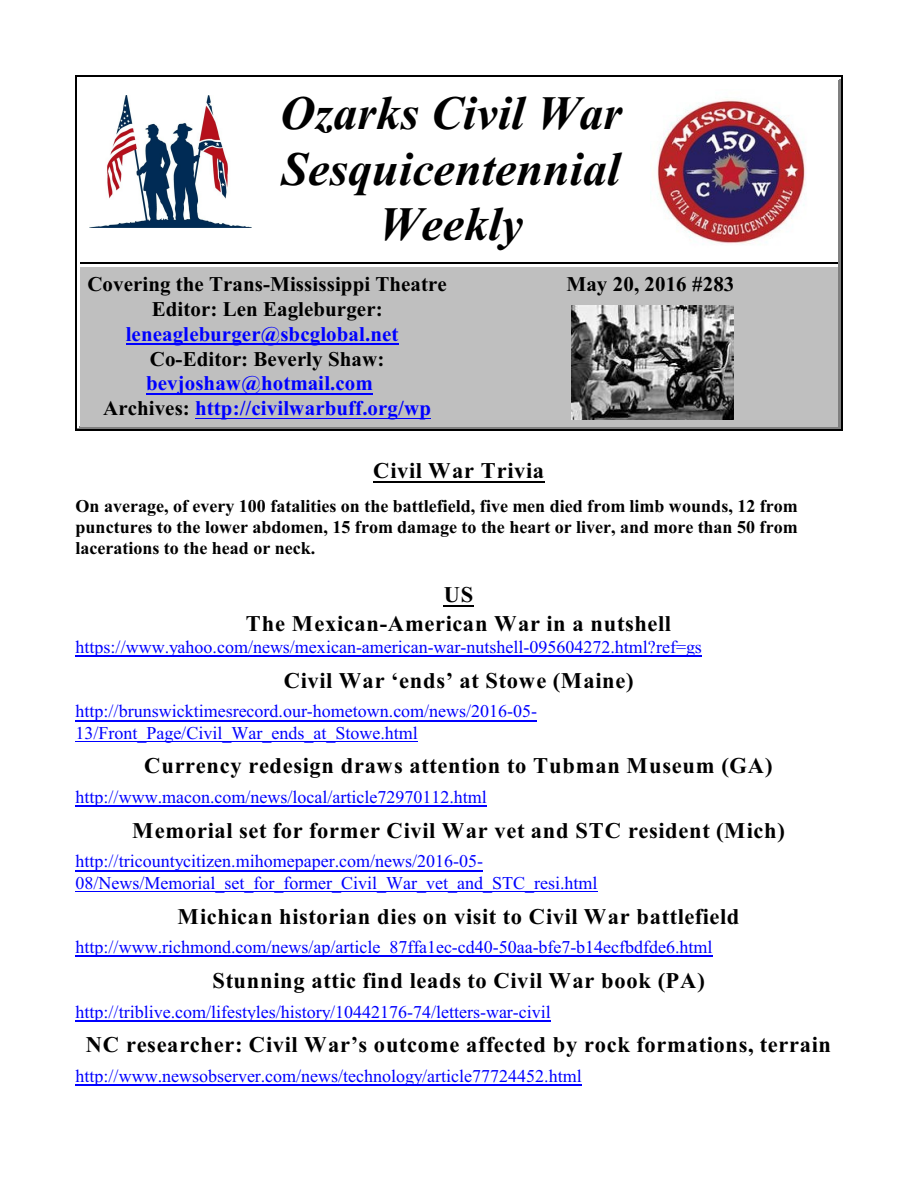
<style>
.page{position:relative;width:918px;height:1188px;background:#fff}
.page>*{position:absolute;margin:0;border:0;box-sizing:border-box;transform-origin:0 0}
.t1{font:italic 700 48px/55.2px "Times New Roman";color:#000;text-align:center}
.t2{font:700 22.5px/28.2px "Times New Roman";letter-spacing:.03em;color:#000;text-align:center}
.t3{font:700 21px/24.9px "Times New Roman";color:#000;text-align:center}
.t4{font:700 21px/24.9px "Times New Roman";color:#00f}
.t5{font:18px/21.3px "Times New Roman";color:#00f}
.t6{font:700 18px/21.3px "Times New Roman";color:#000;text-align:justify}
.s1{color:#000}
</style>
<div class="page">
<hr style="left:838px;top:78px;width:1px;height:184px;background:#808080">
<hr style="left:78px;top:78px;width:761px;height:2px;background:#fff">
<hr style="left:840px;top:77px;width:1px;height:185px;background:#808080">
<hr style="left:77px;top:77px;width:764px;height:1px;background:#fff">
<hr style="left:76px;top:76px;width:1px;height:186px;background:#000">
<hr style="left:841px;top:76px;width:1px;height:186px;background:#000">
<hr style="left:76px;top:76px;width:766px;height:1px;background:#000">
<hr style="left:78px;top:427px;width:381px;height:1px;background:#808080">
<hr style="left:77px;top:428px;width:382px;height:1px;background:#808080">
<hr style="left:76px;top:262px;width:1px;height:169px;background:#000">
<hr style="left:76px;top:429px;width:383px;height:2px;background:#000">
<div style="left:80px;top:265px;width:379px;height:161px;background:#bfbfbf"></div>
<hr style="left:80px;top:265px;width:379px;height:1px;background:#fff">
<hr style="left:80px;top:262px;width:379px;height:1px;background:#000">
<hr style="left:838px;top:264px;width:1px;height:164px;background:#808080">
<hr style="left:459px;top:427px;width:380px;height:1px;background:#808080">
<hr style="left:840px;top:262px;width:1px;height:167px;background:#808080">
<hr style="left:459px;top:428px;width:382px;height:1px;background:#808080">
<hr style="left:841px;top:262px;width:1px;height:169px;background:#000">
<hr style="left:459px;top:429px;width:383px;height:2px;background:#000">
<div style="left:459px;top:265px;width:379px;height:161px;background:#bfbfbf"></div>
<hr style="left:459px;top:265px;width:379px;height:1px;background:#fff">
<hr style="left:459px;top:262px;width:379px;height:1px;background:#000">
<hr style="left:126px;top:344px;width:273px;height:1px;background:#00f">
<hr style="left:146px;top:393px;width:227px;height:2px;background:#00f">
<hr style="left:195px;top:418px;width:236px;height:1px;background:#00f">
<hr style="left:373px;top:482px;width:172px;height:1px;background:#000">
<hr style="left:444px;top:606px;width:30px;height:1px;background:#000">
<hr style="left:76px;top:656px;width:626px;height:1px;background:#00f">
<hr style="left:76px;top:720px;width:461px;height:1px;background:#00f">
<hr style="left:76px;top:741px;width:342px;height:1px;background:#00f">
<hr style="left:76px;top:806px;width:411px;height:1px;background:#00f">
<hr style="left:76px;top:870px;width:407px;height:1px;background:#00f">
<hr style="left:76px;top:891px;width:522px;height:1px;background:#00f">
<hr style="left:76px;top:956px;width:637px;height:1px;background:#00f">
<hr style="left:76px;top:1020px;width:475px;height:1px;background:#00f">
<hr style="left:76px;top:1085px;width:506px;height:1px;background:#00f">
<img style="left:650px;top:99px;width:156px;height:146px">
<img style="left:92px;top:96px;width:158px;height:131px">
<img style="left:572px;top:305px;width:162px;height:115px">
<h1 class="t1" style="left:280px;top:91px;width:344px">Ozarks Civil War<br>Sesquicentennial<br>Weekly</h1>
<p class="t3" style="left:87px;top:274px;width:361px">Covering the Trans-Mississippi Theatre<br>Editor: Len Eagleburger:</p>
<p class="t4" style="left:126px;top:323px;width:274px">leneagleburger@sbcglobal.net</p>
<p class="t3" style="left:150px;top:348px;width:236px">Co-Editor: Beverly Shaw:</p>
<p class="t4" style="left:103px;top:373px;width:329px;text-indent:43px">bevjoshaw@hotmail.com<br><span class="s1">Archives:</span> http://civilwarbuff.org/wp</p>
<p class="t3" style="left:567px;top:274px;width:169px">May 20, 2016 #283</p>
<p class="t2" style="left:373px;top:459px;width:172px">Civil War Trivia</p>
<p class="t6" style="left:76px;top:497px;width:724px">On average, of every 100 fatalities on the battlefield, five men died from limb wounds, 12 from punctures to the lower abdomen, 15 from damage to the heart or liver, and more than 50 from lacerations to the head or neck.</p>
<p class="t2" style="left:246px;top:583px;width:427px">US<br>The Mexican-American War in a nutshell</p>
<p class="t5" style="left:76px;top:638px;width:628px">https://www.yahoo.com/news/mexican-american-war-nutshell-095604272.html?ref=gs</p>
<p class="t2" style="left:284px;top:668px;width:351px">Civil War ‘ends’ at Stowe (Maine)</p>
<p class="t5" style="left:76px;top:702px;width:463px">http://brunswicktimesrecord.our-hometown.com/news/2016-05-<br>13/Front_Page/Civil_War_ends_at_Stowe.html</p>
<p class="t2" style="left:144px;top:754px;width:630px">Currency redesign draws attention to Tubman Museum (GA)</p>
<p class="t5" style="left:76px;top:788px;width:413px">http://www.macon.com/news/local/article72970112.html</p>
<p class="t2" style="left:132px;top:819px;width:654px">Memorial set for former Civil War vet and STC resident (Mich)</p>
<p class="t5" style="left:76px;top:852px;width:523px">http://tricountycitizen.mihomepaper.com/news/2016-05-<br>08/News/Memorial_set_for_former_Civil_War_vet_and_STC_resi.html</p>
<p class="t2" style="left:177px;top:904px;width:563px">Michican historian dies on visit to Civil War battlefield</p>
<p class="t5" style="left:76px;top:938px;width:638px">http://www.richmond.com/news/ap/article_87ffa1ec-cd40-50aa-bfe7-b14ecfbdfde6.html</p>
<p class="t2" style="left:212px;top:969px;width:494px">Stunning attic find leads to Civil War book (PA)</p>
<p class="t5" style="left:76px;top:1003px;width:477px">http://triblive.com/lifestyles/history/10442176-74/letters-war-civil</p>
<p class="t2" style="left:86px;top:1033px;width:747px">NC researcher: Civil War’s outcome affected by rock formations, terrain</p>
<p class="t5" style="left:76px;top:1067px;width:508px">http://www.newsobserver.com/news/technology/article77724452.html</p>
</div>
